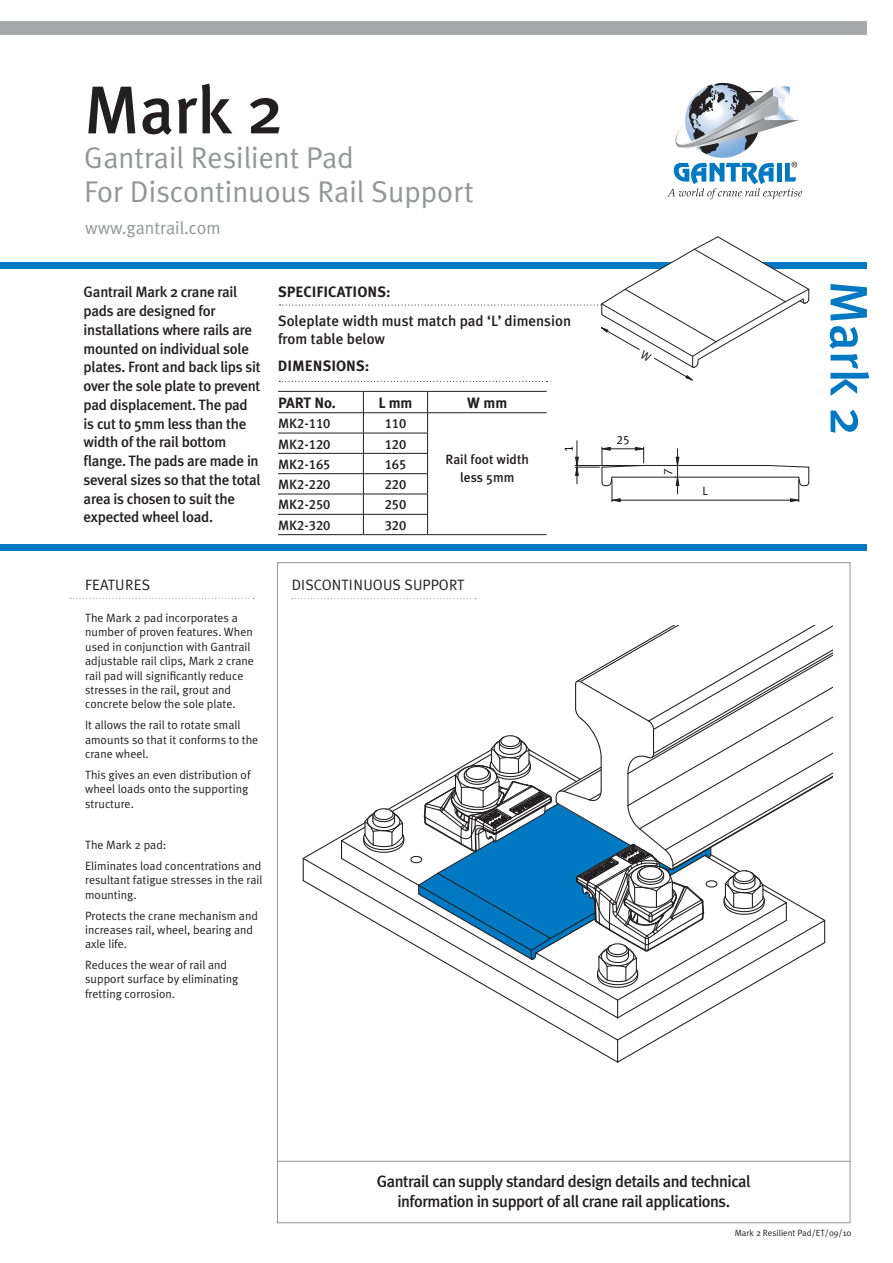
<style>
.page{position:relative;width:893px;height:1263px;background:#fff}
.page>*{position:absolute;margin:0;border:0;box-sizing:border-box;transform-origin:0 0}
.t1{font:500 67.5px "Meta Plus";color:#231f20}
.t2{font:500 52.5px "Meta Plus";color:#0079c2}
.t3{font:30px/34.5px "Meta Plus Normal";color:#939598}
.t4{font:18px "Meta Plus Normal";color:#939598}
.t5{font:500 16.5px/19.8px "Meta Plus";letter-spacing:-.03em;color:#231f20;text-align:center}
.t6{font:500 15px/18.8px "Meta Plus";letter-spacing:-.02em;color:#231f20}
.t7{font:500 15px/18px "Meta Plus";color:#231f20}
.t8{font:700 15px "Meta Plus";color:#231f20}
.t9{font:15px "Meta Plus Normal";color:#231f20}
.t10{font:15px "Meta Plus Normal";letter-spacing:.025em;color:#231f20}
.t11{font:13.5px "Meta Plus Medium Caps";color:#231f20}
.t12{font:500 13.5px/18px "Meta Plus";color:#231f20;text-align:center}
.t13{font:12.15px "Meta Plus Normal Caps";color:#040503}
.t14{font:12px/14.4px "Meta Plus Normal";color:#231f20}
.t15{font:9px "Meta Plus Normal";color:#231f20}
</style>
<div class="page">
<div style="left:0;top:21px;width:866px;height:14px;background:#a8a9ad"></div>
<div style="left:0;top:262px;width:866px;height:6px;background:#0079c2"></div>
<hr style="left:278px;top:391px;width:85px;height:1px;background:#231f20">
<hr style="left:363px;top:391px;width:65px;height:1px;background:#231f20">
<hr style="left:428px;top:391px;width:119px;height:1px;background:#231f20">
<hr style="left:278px;top:412px;width:85px;height:1px;background:#231f20">
<hr style="left:363px;top:412px;width:65px;height:1px;background:#231f20">
<hr style="left:428px;top:412px;width:119px;height:1px;background:#231f20">
<hr style="left:278px;top:433px;width:85px;height:1px;background:#231f20">
<hr style="left:363px;top:433px;width:65px;height:1px;background:#231f20">
<hr style="left:278px;top:453px;width:85px;height:1px;background:#231f20">
<hr style="left:363px;top:453px;width:65px;height:1px;background:#231f20">
<hr style="left:278px;top:473px;width:85px;height:1px;background:#231f20">
<hr style="left:363px;top:473px;width:65px;height:1px;background:#231f20">
<hr style="left:278px;top:494px;width:85px;height:1px;background:#231f20">
<hr style="left:363px;top:494px;width:65px;height:1px;background:#231f20">
<hr style="left:278px;top:514px;width:85px;height:1px;background:#231f20">
<hr style="left:363px;top:514px;width:65px;height:1px;background:#231f20">
<svg style="left:363px;top:392px;width:1px;height:142px"></svg>
<svg style="left:427px;top:392px;width:1px;height:142px"></svg>
<hr style="left:278px;top:534px;width:85px;height:1px;background:#231f20">
<hr style="left:363px;top:534px;width:65px;height:1px;background:#231f20">
<hr style="left:428px;top:534px;width:119px;height:1px;background:#231f20">
<svg style="left:70px;top:598px;width:184px;height:1px"></svg>
<svg style="left:667px;top:83px;width:135px;height:116px"></svg>
<div style="left:0;top:544px;width:866px;height:6px;background:#0079c2"></div>
<svg style="left:292px;top:598px;width:184px;height:1px"></svg>
<hr style="left:278px;top:1161px;width:572px;height:1px;background:#939598">
<hr style="left:612px;top:477px;width:187px;height:1px;background:#231f20">
<hr style="left:644px;top:465px;width:123px;height:1px;background:#231f20">
<hr style="left:620px;top:500px;width:170px;height:1px;background:#231f20">
<svg style="left:766px;top:465px;width:43px;height:37px"></svg>
<svg style="left:675px;top:449px;width:4px;height:45px"></svg>
<svg style="left:575px;top:441px;width:71px;height:61px"></svg>
<svg style="left:302px;top:625px;width:530px;height:438px"></svg>
<svg style="left:279px;top:236px;width:531px;height:146px"></svg>
<h1 class="t1" style="left:84px;top:71px;width:201px">Mark 2</h1>
<h3 class="t3" style="left:84px;top:140px;width:391px">Gantrail Resilient Pad<br>For Discontinuous Rail Support</h3>
<h3 class="t4" style="left:85px;top:217px;width:137px">www.gantrail.com</h3>
<p class="t6" style="left:84px;top:283px;width:179px">Gantrail Mark 2 crane rail pads are designed for installations where rails are mounted on individual sole plates. Front and back lips sit over the sole plate to prevent pad displacement. The pad is cut to 5mm less than the width of the rail bottom flange. The pads are made in several sizes so that the total area is chosen to suit the expected wheel load.</p>
<p class="t8" style="left:278px;top:283px;width:114px">SPECIFICATIONS:</p>
<p class="t7" style="left:278px;top:312px;width:295px">Soleplate width must match pad ‘L’ dimension from table below</p>
<p class="t8" style="left:278px;top:357px;width:93px">DIMENSIONS:</p>
<p class="t8" style="left:278px;top:394px;width:59px">PART No.</p>
<p class="t8" style="left:379px;top:394px;width:35px">L mm</p>
<p class="t8" style="left:467px;top:394px;width:41px">W mm</p>
<p class="t11" style="left:278px;top:416px;width:54px">MK2-110</p>
<p class="t11" style="left:385px;top:416px;width:23px">110</p>
<p class="t12" style="left:446px;top:450px;width:85px">Rail foot width less 5mm</p>
<p class="t11" style="left:278px;top:436px;width:54px">MK2-120</p>
<p class="t11" style="left:385px;top:436px;width:23px">120</p>
<p class="t11" style="left:278px;top:456px;width:54px">MK2-165</p>
<p class="t11" style="left:385px;top:456px;width:23px">165</p>
<p class="t11" style="left:278px;top:477px;width:54px">MK2-220</p>
<p class="t11" style="left:385px;top:477px;width:23px">220</p>
<p class="t11" style="left:278px;top:497px;width:54px">MK2-250</p>
<p class="t11" style="left:385px;top:497px;width:23px">250</p>
<p class="t11" style="left:278px;top:517px;width:54px">MK2-320</p>
<p class="t11" style="left:385px;top:517px;width:23px">320</p>
<p class="t13" style="left:562px;top:452px;width:8px;rotate:-90deg">1</p>
<p class="t10" style="left:85px;top:576px;width:67px">FEATURES</p>
<p class="t14" style="left:85px;top:610px;width:170px">The Mark 2 pad incorporates a number of proven features. When used in conjunction with Gantrail adjustable rail clips, Mark 2 crane rail pad will significantly reduce stresses in the rail, grout and concrete below the sole plate.</p>
<p class="t14" style="left:85px;top:718px;width:175px">It allows the rail to rotate small amounts so that it conforms to the crane wheel.</p>
<p class="t14" style="left:85px;top:767px;width:167px">This gives an even distribution of wheel loads onto the supporting structure.</p>
<p class="t14" style="left:85px;top:834px;width:178px;line-height:20.7px">The Mark 2 pad:<br>Eliminates load concentrations and</p>
<p class="t14" style="left:85px;top:873px;width:179px">resultant fatigue stresses in the rail mounting.</p>
<p class="t14" style="left:85px;top:908px;width:174px">Protects the crane mechanism and increases rail, wheel, bearing and axle life.</p>
<p class="t14" style="left:85px;top:957px;width:155px">Reduces the wear of rail and support surface by eliminating fretting corrosion.</p>
<p class="t9" style="left:292px;top:576px;width:174px">DISCONTINUOUS SUPPORT</p>
<p class="t13" style="left:616px;top:433px;width:14px">25</p>
<p class="t13" style="left:661px;top:475px;width:8px;rotate:-90deg">7</p>
<p class="t13" style="left:703px;top:483px;width:7px">L</p>
<h2 class="t2" style="left:879px;top:281px;width:156px;rotate:90deg">Mark 2</h2>
<h3 class="t5" style="left:377px;top:1171px;width:375px">Gantrail can supply standard design details and technical information in support of all crane rail applications.</h3>
<p class="t15" style="left:735px;top:1228px;width:118px">Mark 2 Resilient Pad/ET/09/10</p>
</div>
